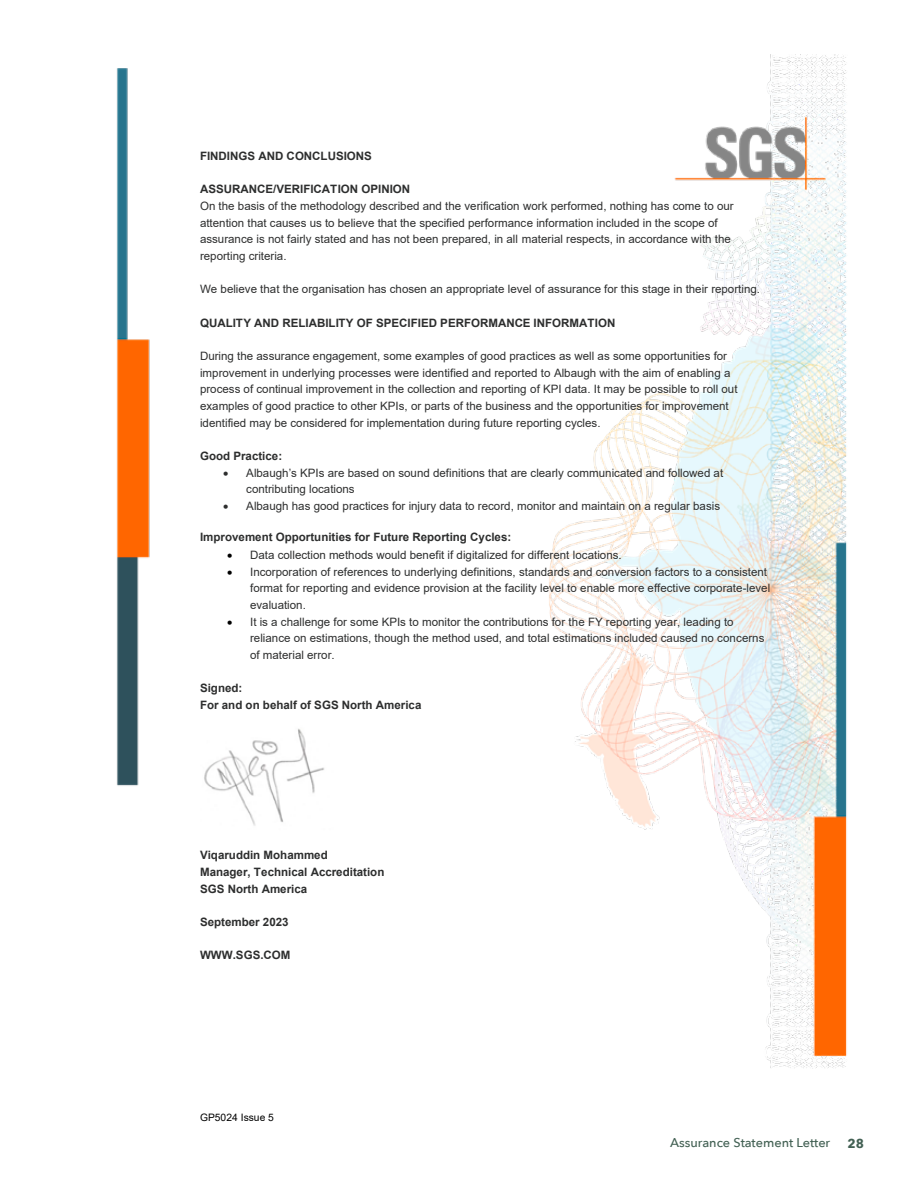
<style>
.page{position:relative;width:918px;height:1188px;background:#fff}
.page>*{position:absolute;margin:0;border:0;box-sizing:border-box;transform-origin:0 0}
.t1{font:500 12.75px "Avenir Next";color:#426053}
.t2{font:11.55px/16.6px "Arial";color:#2d2e2e}
.t3{font:700 11.55px/16.6px "Arial";color:#2d2e2e}
.t4{font:10.2px "Arial";color:#000}
.s1{color:#000}
.s2{font-weight:700}
</style>
<div class="page">
<img style="left:117px;top:54px;width:730px;height:1014px">
<img style="left:201px;top:723px;width:133px;height:114px">
<p class="t3" style="left:200px;top:148px;width:173px">FINDINGS AND CONCLUSIONS</p>
<p class="t3" style="left:200px;top:181px;width:212px">ASSURANCE/VERIFICATION OPINION</p>
<p class="t2" style="left:200px;top:197px;width:535px">On the basis of the methodology described and the verification work performed, nothing has come to our attention that causes us to believe that the specified performance information included in the scope of assurance is not fairly stated and has not been prepared, in all material respects, in accordance with the reporting criteria.</p>
<p class="t2" style="left:200px;top:281px;width:561px">We believe that the organisation has chosen an appropriate level of assurance for this stage in their reporting.</p>
<p class="t3" style="left:200px;top:314px;width:417px">QUALITY AND RELIABILITY OF SPECIFIED PERFORMANCE INFORMATION</p>
<p class="t2" style="left:200px;top:348px;width:539px">During the assurance engagement, some examples of good practices as well as some opportunities for improvement in underlying processes were identified and reported to Albaugh with the aim of enabling a process of continual improvement in the collection and reporting of KPI data. It may be possible to roll out examples of good practice to other KPIs, or parts of the business and the opportunities for improvement identified may be considered for implementation during future reporting cycles.</p>
<p class="t3" style="left:200px;top:448px;width:84px">Good Practice:</p>
<p class="t2" style="left:246px;top:464px;width:478px;text-indent:-23px">• Albaugh’s KPIs are based on sound definitions that are clearly communicated and followed at contributing locations</p>
<p class="t2" style="left:223px;top:498px;width:498px">• Albaugh has good practices for injury data to record, monitor and maintain on a regular basis</p>
<p class="t3" style="left:200px;top:529px;width:313px">Improvement Opportunities for Future Reporting Cycles:</p>
<p class="t2" style="left:227px;top:546px;width:396px"><span class="s1">•</span> Data collection methods would benefit if digitalized for different locations.</p>
<p class="t2" style="left:250px;top:563px;width:522px;text-indent:-23px"><span class="s1">•</span> Incorporation of references to underlying definitions, standards and conversion factors to a consistent format for reporting and evidence provision at the facility level to enable more effective corporate-level evaluation.</p>
<p class="t2" style="left:250px;top:613px;width:516px;text-indent:-23px"><span class="s1">•</span> It is a challenge for some KPIs to monitor the contributions for the FY reporting year, leading to reliance on estimations, though the method used, and total estimations included caused no concerns of material error.</p>
<p class="t3" style="left:200px;top:680px;width:223px">Signed:<br>For and on behalf of SGS North America</p>
<p class="t3" style="left:200px;top:847px;width:186px">Viqaruddin Mohammed<br>Manager, Technical Accreditation<br>SGS North America</p>
<p class="t3" style="left:200px;top:914px;width:90px">September 2023</p>
<p class="t3" style="left:200px;top:947px;width:92px">WWW.SGS.COM</p>
<p class="t4" style="left:200px;top:1110px;width:75px">GP5024 Issue 5</p>
<p class="t1" style="left:670px;top:1131px;width:195px">Assurance Statement Letter <span class="s2">28</span></p>
</div>
